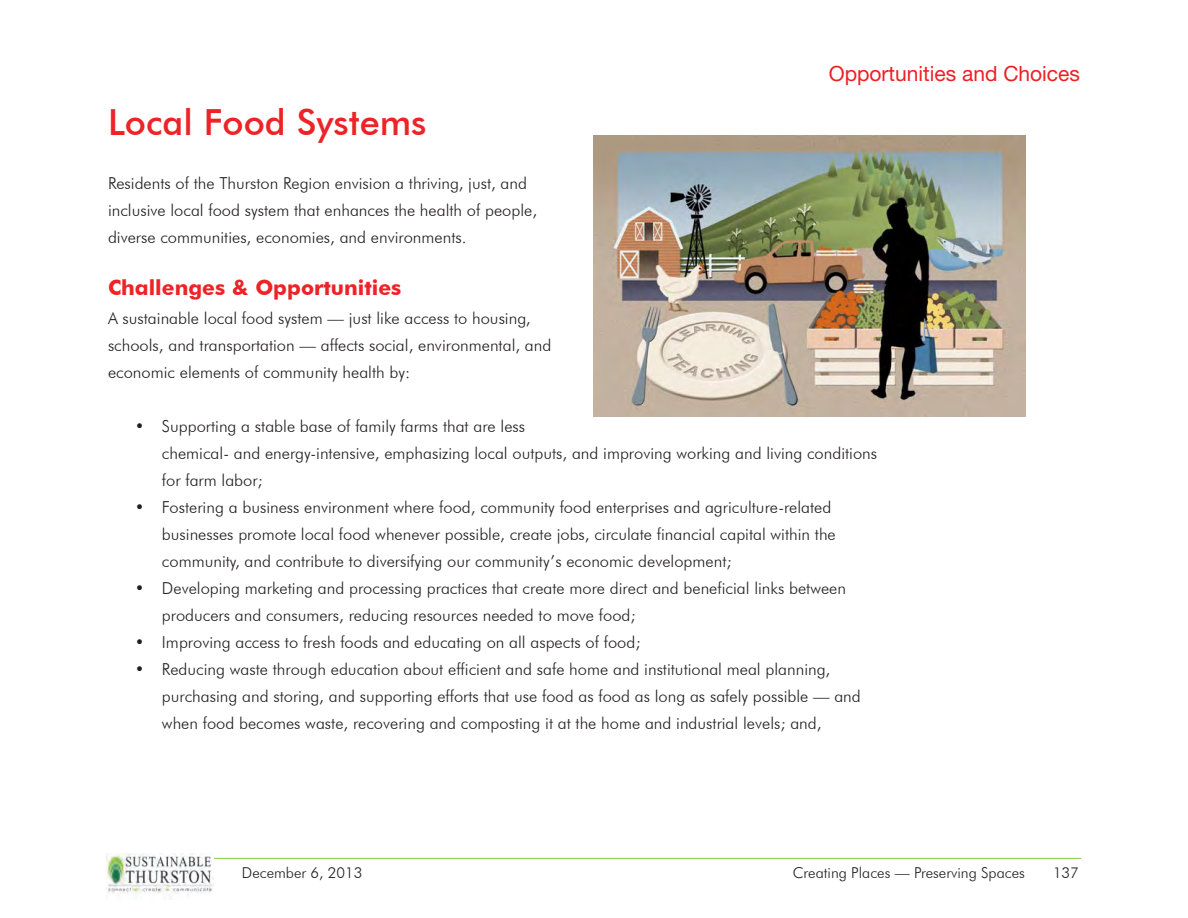
<style>
.page{position:relative;width:1188px;height:918px;background:#fff}
.page>*{position:absolute;margin:0;border:0;box-sizing:border-box;transform-origin:0 0}
.Headline_3{font:500 36px "Futura BT";color:#ed2327}
.Subhead_body{font:700 21px "Futura BT";color:#ed2327}
.Chapter_Header___TOC{font:21px "Helvetica Neue LT Std";color:#ed2024}
.Body_Format{font:300 16.5px/27px "Futura BT";color:#231f20}
.t1{font:300 15px "Futura BT";color:#231f20}
</style>
<div class="page">
<hr style="left:107px;top:858px;width:974px;height:1px;background:#8dc63f">
<img style="left:107px;top:854px;width:106px;height:45px">
<img style="left:594px;top:135px;width:432px;height:281px">
<p class="Chapter_Header___TOC" style="left:829px;top:61px;width:253px">Opportunities and Choices</p>
<p class="Headline_3" style="left:108px;top:101px;width:320px">Local Food Systems</p>
<p class="Body_Format" style="left:108px;top:170px;width:431px">Residents of the Thurston Region envision a thriving, just, and inclusive local food system that enhances the health of people, diverse communities, economies, and environments.</p>
<p class="Subhead_body" style="left:108px;top:275px;width:295px">Challenges &amp; Opportunities</p>
<p class="Body_Format" style="left:108px;top:305px;width:445px">A sustainable local food system — just like access to housing, schools, and transportation — affects social, environmental, and economic elements of community health by:</p>
<p class="Body_Format" style="left:162px;top:412px;width:717px;text-indent:-27px">• Supporting a stable base of family farms that are less<br>chemical- and energy-intensive, emphasizing local outputs, and improving working and living conditions for farm labor;</p>
<p class="Body_Format" style="left:162px;top:493px;width:675px;text-indent:-27px">• Fostering a business environment where food, community food enterprises and agriculture-related businesses promote local food whenever possible, create jobs, circulate financial capital within the community, and contribute to diversifying our community’s economic development;</p>
<p class="Body_Format" style="left:162px;top:574px;width:686px;text-indent:-27px">• Developing marketing and processing practices that create more direct and beneficial links between producers and consumers, reducing resources needed to move food;</p>
<p class="Body_Format" style="left:135px;top:628px;width:507px">• Improving access to fresh foods and educating on all aspects of food;</p>
<p class="Body_Format" style="left:162px;top:655px;width:700px;text-indent:-27px">• Reducing waste through education about efficient and safe home and institutional meal planning, purchasing and storing, and supporting efforts that use food as food as long as safely possible — and when food becomes waste, recovering and composting it at the home and industrial levels; and,</p>
<p class="t1" style="left:242px;top:864px;width:122px">December 6, 2013</p>
<p class="t1" style="left:793px;top:864px;width:234px">Creating Places — Preserving Spaces</p>
<p class="t1" style="left:1053px;top:864px;width:27px">137</p>
</div>
